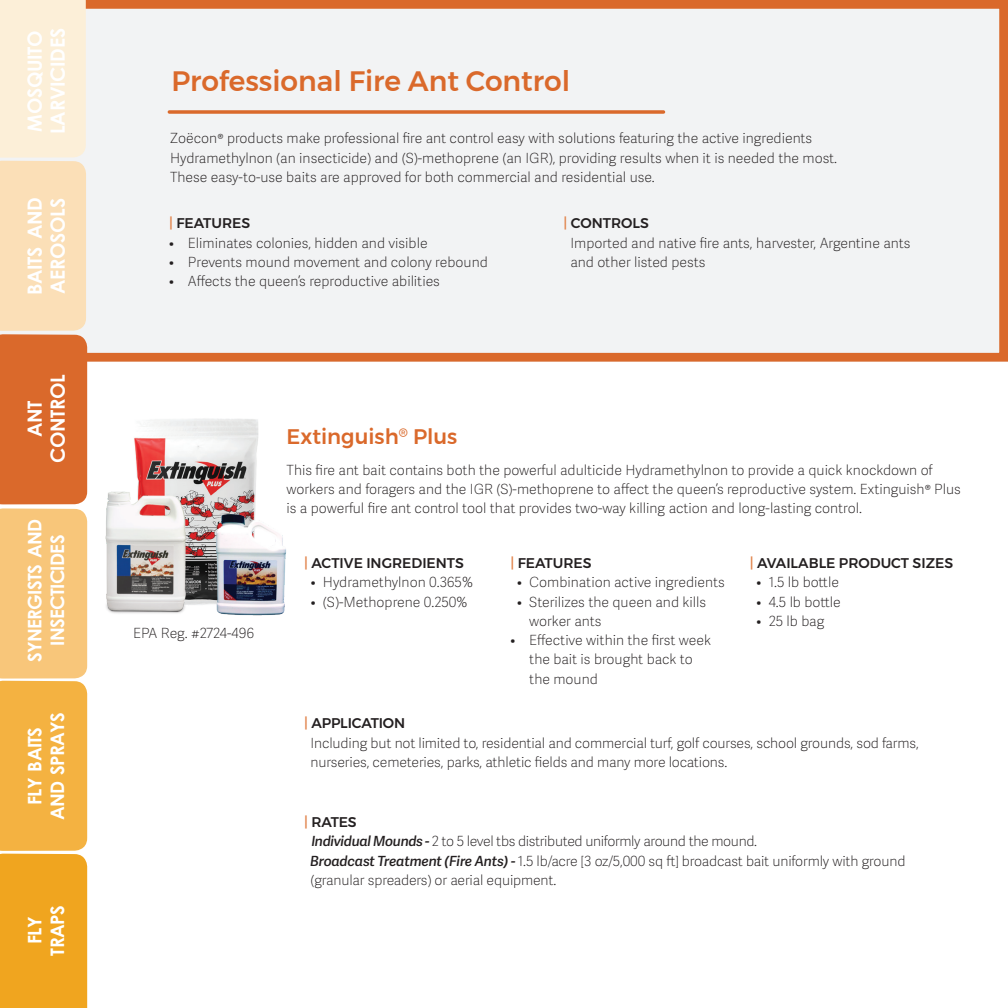
<style>
.page{position:relative;width:1008px;height:1008px;background:#fff}
.page>*{position:absolute;margin:0;border:0;box-sizing:border-box;transform-origin:0 0}
.t1{font:500 28px "Montserrat";color:#da692b}
.t2{font:500 21px "Montserrat";color:#da692b}
.t3{font:700 19.6px/22.8px "Century Gothic";letter-spacing:-.015em;color:#fff}
.t4{font:700 18.72px/22.8px "Century Gothic";letter-spacing:-.035em;color:#fff;text-align:center}
.t5{font:100 14px/19.2px "Adelle Sans";color:#231f20}
.t6{font:100 14px/19.2px "Adelle Sans";letter-spacing:-.02em;color:#231f20}
.t7{font:500 14px "Montserrat";color:#231f20}
.s1{color:#e1844c}
.s2{font-weight:600;font-style:italic}
</style>
<div class="page">
<div style="left:87px;top:0;width:921px;height:362px;background:#f2f3f4"></div>
<svg style="left:169px;top:110px;width:495px;height:4px;background:#dc7a43"></svg>
<svg style="left:0;top:0;width:87px;height:1008px;background:#f2b970"></svg>
<img style="left:134px;top:418px;width:125px;height:187px">
<img style="left:105px;top:484px;width:86px;height:130px">
<img style="left:194px;top:505px;width:92px;height:111px">
<h3 class="t3" style="left:23px;top:134px;width:105px;rotate:-90deg">mosquito larvicides</h3>
<h3 class="t3" style="left:23px;top:295px;width:97px;rotate:-90deg">baits and aerosols</h3>
<h3 class="t3" style="left:23px;top:463px;width:91px;text-align:center;rotate:-90deg">ant control</h3>
<h3 class="t4" style="left:23px;top:662px;width:142px;rotate:-90deg">synergists and insecticides</h3>
<h3 class="t4" style="left:23px;top:820px;width:108px;rotate:-90deg">fly baits and sprays</h3>
<h3 class="t4" style="left:23px;top:956px;width:50px;rotate:-90deg">fly traps</h3>
<h1 class="t1" style="left:171px;top:59px;width:400px">Professional Fire Ant Control</h1>
<p class="t5" style="left:170px;top:128px;width:669px">Zoëcon® products make professional fire ant control easy with solutions featuring the active ingredients<br>Hydramethylnon (an insecticide) and (S)-methoprene (an IGR), providing results when it is needed the most.<br>These easy-to-use baits are approved for both commercial and residential use.</p>
<p class="t7" style="left:564px;top:212px;width:87px"><span class="s1">|</span> CONTROLS</p>
<p class="t5" style="left:570px;top:233px;width:342px">Imported and native fire ants, harvester, Argentine ants and other listed pests</p>
<p class="t7" style="left:169px;top:212px;width:83px"><span class="s1">|</span> FEATURES</p>
<p class="t5" style="left:169px;top:233px;width:260px">• Eliminates colonies, hidden and visible</p>
<p class="t5" style="left:169px;top:252px;width:320px">• Prevents mound movement and colony rebound</p>
<p class="t5" style="left:169px;top:271px;width:272px">• Affects the queen’s reproductive abilities</p>
<h2 class="t2" style="left:287px;top:420px;width:172px">Extinguish<sup>®</sup> Plus</h2>
<p class="t5" style="left:133px;top:623px;width:123px">EPA Reg. #2724-496</p>
<p class="t5" style="left:287px;top:460px;width:676px">This fire ant bait contains both the powerful adulticide Hydramethylnon to provide a quick knockdown of workers and foragers and the IGR (S)-methoprene to affect the queen’s reproductive system. Extinguish® Plus is a powerful fire ant control tool that provides two-way killing action and long-lasting control.</p>
<p class="t7" style="left:304px;top:552px;width:161px"><span class="s1">|</span> ACTIVE INGREDIENTS</p>
<p class="t5" style="left:311px;top:572px;width:164px">• Hydramethylnon 0.365%</p>
<p class="t5" style="left:311px;top:592px;width:158px">• (S)-Methoprene 0.250%</p>
<p class="t7" style="left:510px;top:552px;width:83px"><span class="s1">|</span> FEATURES</p>
<p class="t5" style="left:517px;top:572px;width:209px">• Combination active ingredients</p>
<p class="t5" style="left:529px;top:592px;width:178px;text-indent:-12px">• Sterilizes the queen and kills worker ants</p>
<p class="t5" style="left:529px;top:630px;width:183px;text-indent:-19px">• Effective within the first week the bait is brought back to the mound</p>
<p class="t7" style="left:750px;top:552px;width:205px"><span class="s1">|</span> AVAILABLE PRODUCT SIZES</p>
<p class="t5" style="left:757px;top:572px;width:84px">• 1.5 lb bottle</p>
<p class="t5" style="left:757px;top:592px;width:86px">• 4.5 lb bottle</p>
<p class="t5" style="left:757px;top:611px;width:69px">• 25 lb bag</p>
<p class="t7" style="left:304px;top:713px;width:103px"><span class="s1">|</span> APPLICATION</p>
<p class="t5" style="left:311px;top:733px;width:610px">Including but not limited to, residential and commercial turf, golf courses, school grounds, sod farms, nurseries, cemeteries, parks, athletic fields and many more locations.</p>
<p class="t7" style="left:304px;top:811px;width:54px"><span class="s1">|</span> RATES</p>
<p class="t6" style="left:310px;top:831px;width:597px"><span class="s2">Individual Mounds -</span> 2 to 5 level tbs distributed uniformly around the mound.<br><span class="s2">Broadcast Treatment (Fire Ants) -</span> 1.5 lb/acre [3 oz/5,000 sq ft] broadcast bait uniformly with ground (granular spreaders) or aerial equipment.</p>
</div>
